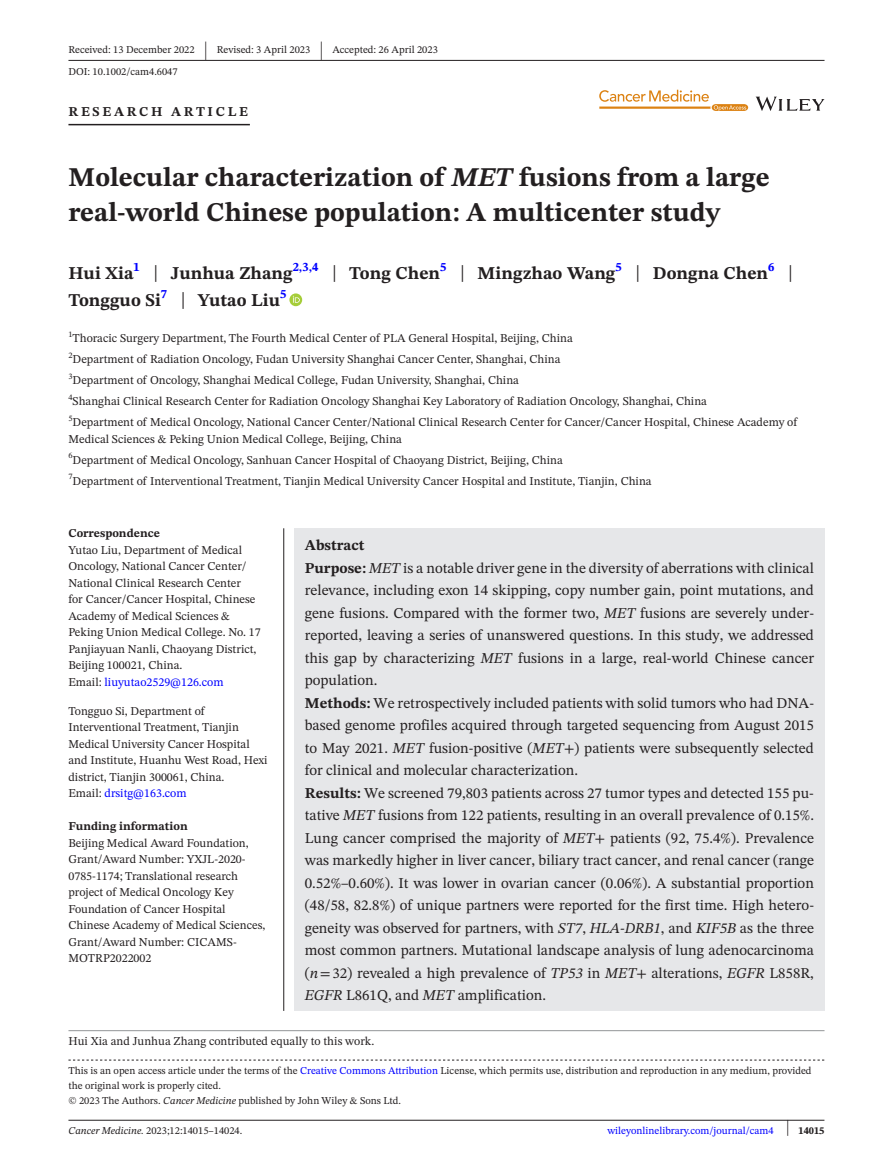
<style>
.page{position:relative;width:893px;height:1174px;background:#fff}
.page>*{position:absolute;margin:0;border:0;box-sizing:border-box;transform-origin:0 0}
.t1{font:700 27px/34.5px "STIX Two Text";color:#231f20}
.t2{font:25.65px "STIX Two Text";color:#231f20;scale:.49 1}
.t3{font:700 18px/27px "STIX Two Text";color:#231f20}
.t4{font:15px/22.5px "STIX Two Text";color:#231f20}
.t5{font:700 13.5px "STIX Two Text";letter-spacing:.2em;color:#231f20}
.t6{font:12px/16.5px "STIX Two Text";color:#231f20}
.t7{font:700 12px "STIX Two Text";color:#231f20}
.t8{font:10.5px/15px "STIX Two Text";color:#231f20}
.t9{font:10.5px "STIX Two Text";color:#00f}
.t10{font:8.4px "STIX Two Text";color:#231f20}
.s1{font-style:italic}
.s2{font-weight:400;font-size:23.4px}
.s3{color:#00f}
.s4{font-weight:700}
.s5{font-family:"STIX"}
.s6{font-size:22.2px;color:#231f20}
.s7{font-weight:700;color:#231f20}
</style>
<div class="page">
<hr style="left:68px;top:1119px;width:756px;height:1px;background:#231f20">
<svg style="left:756px;top:97px;width:68px;height:14px"></svg>
<svg style="left:599px;top:90px;width:149px;height:21px"></svg>
<hr style="left:68px;top:60px;width:756px;height:1px;background:#231f20">
<hr style="left:68px;top:124px;width:182px;height:1px;background:#231f20">
<svg style="left:289px;top:293px;width:13px;height:13px"></svg>
<svg style="left:293px;top:296px;width:7px;height:7px"></svg>
<svg style="left:68px;top:1059px;width:756px;height:1px"></svg>
<hr style="left:68px;top:1030px;width:756px;height:1px;background:#939598">
<div style="left:294px;top:528px;width:530px;height:483px;background:#e6e7e9"></div>
<hr style="left:283px;top:528px;width:1px;height:483px;background:#231f20">
<p class="t8" style="left:68px;top:42px;width:128px">Received: 13 December 2022</p>
<h2 class="t2" style="left:204px;top:32px;width:8px">|</h2>
<p class="t8" style="left:217px;top:42px;width:95px">Revised: 3 April 2023</p>
<h2 class="t2" style="left:320px;top:32px;width:8px">|</h2>
<p class="t8" style="left:332px;top:42px;width:107px">Accepted: 26 April 2023</p>
<p class="t8" style="left:68px;top:64px;width:111px">DOI: 10.1002/cam4.6047</p>
<p class="t5" style="left:68px;top:101px;width:181px">RESEARCH ARTICLE</p>
<h1 class="t1" style="left:68px;top:161px;width:703px">Molecular characterization of <span class="s1">MET</span> fusions from a large real-world Chinese population: A multicenter study</h1>
<h3 class="t3" style="left:68px;top:260px;width:726px">Hui Xia<sup>1</sup> <span class="s2">|</span> Junhua Zhang<sup>2,3,4</sup> <span class="s2">|</span> Tong Chen<sup>5</sup> <span class="s2">|</span> Mingzhao Wang<sup>5</sup> <span class="s2">|</span> Dongna Chen<sup>6</sup> <span class="s2">|<br></span>Tongguo Si<sup>7</sup> <span class="s2">|</span> Yutao Liu<sup>5</sup></h3>
<p class="t6" style="left:68px;top:328px;width:640px;line-height:21px"><sup>1</sup>Thoracic Surgery Department, The Fourth Medical Center of PLA General Hospital, Beijing, China<br><sup>2</sup>Department of Radiation Oncology, Fudan University Shanghai Cancer Center, Shanghai, China<br><sup>3</sup>Department of Oncology, Shanghai Medical College, Fudan University, Shanghai, China<br><sup>4</sup>Shanghai Clinical Research Center for Radiation Oncology Shanghai Key Laboratory of Radiation Oncology, Shanghai, China</p>
<p class="t10" style="left:68px;top:412px;width:6px">5</p>
<p class="t6" style="left:68px;top:414px;width:730px;text-indent:4px">Department of Medical Oncology, National Cancer Center/National Clinical Research Center for Cancer/Cancer Hospital, Chinese Academy of<br>Medical Sciences &amp; Peking Union Medical College, Beijing, China</p>
<p class="t10" style="left:68px;top:449px;width:6px">6</p>
<p class="t6" style="left:73px;top:451px;width:492px">Department of Medical Oncology, Sanhuan Cancer Hospital of Chaoyang District, Beijing, China</p>
<p class="t10" style="left:68px;top:470px;width:6px">7</p>
<p class="t6" style="left:73px;top:472px;width:581px">Department of Interventional Treatment, Tianjin Medical University Cancer Hospital and Institute, Tianjin, China</p>
<p class="t7" style="left:68px;top:525px;width:93px">Correspondence</p>
<p class="t6" style="left:68px;top:541px;width:194px">Yutao Liu, Department of Medical Oncology, National Cancer Center/ National Clinical Research Center<br>for Cancer/Cancer Hospital, Chinese Academy of Medical Sciences &amp; Peking Union Medical College. No. 17<br>Panjiayuan Nanli, Chaoyang District, Beijing 100021, China.<br>Email: <span class="s3">liuyutao2529@126.com</span></p>
<p class="t6" style="left:68px;top:702px;width:201px">Tongguo Si, Department of<br>Interventional Treatment, Tianjin<br>Medical University Cancer Hospital and Institute, Huanhu West Road, Hexi district, Tianjin 300061, China.<br>Email: <span class="s3">drsitg@163.com</span></p>
<p class="t7" style="left:68px;top:817px;width:121px">Funding information</p>
<p class="t6" style="left:68px;top:834px;width:198px">Beijing Medical Award Foundation,<br>Grant/Award Number: YXJL-2020-<br>0785-1174; Translational research project of Medical Oncology Key<br>Foundation of Cancer Hospital<br>Chinese Academy of Medical Sciences,<br>Grant/Award Number: CICAMS-<br>MOTRP2022002</p>
<p class="t4" style="left:305px;top:534px;width:511px"><span class="s4">Abstract<br>Purpose:</span> <span class="s1">MET</span> is a notable driver gene in the diversity of aberrations with clinical relevance, including exon 14 skipping, copy number gain, point mutations, and gene fusions. Compared with the former two, <span class="s1">MET</span> fusions are severely under&shy;reported, leaving a series of unanswered questions. In this study, we addressed this gap by characterizing <span class="s1">MET</span> fusions in a large, real-world Chinese cancer population.<br><span class="s4">Methods:</span> We retrospectively included patients with solid tumors who had DNA&shy;based genome profiles acquired through targeted sequencing from August 2015 to May 2021. <span class="s1">MET</span> fusion-positive (<span class="s1">MET</span><span class="s5">+</span>) patients were subsequently selected for clinical and molecular characterization.<br><span class="s4">Results:</span> We screened 79,803 patients across 27 tumor types and detected 155 pu&shy;tative <span class="s1">MET</span> fusions from 122 patients, resulting in an overall prevalence of 0.15%.<br>Lung cancer comprised the majority of <span class="s1">MET</span><span class="s5">+</span> patients (92, 75.4%). Prevalence was markedly higher in liver cancer, biliary tract cancer, and renal cancer (range 0.52%–0.60%). It was lower in ovarian cancer (0.06%). A substantial proportion (48/58, 82.8%) of unique partners were reported for the first time. High hetero&shy;geneity was observed for partners, with <span class="s1">ST7</span>, <span class="s1">HLA-DRB1</span>, and <span class="s1">KIF5B</span> as the three most common partners. Mutational landscape analysis of lung adenocarcinoma (<span class="s1">n</span><span class="s5">=</span>32) revealed a high prevalence of <span class="s1">TP53</span> in <span class="s1">MET</span><span class="s5">+</span> alterations, <span class="s1">EGFR</span> L858R, <span class="s1">EGFR</span> L861Q, and <span class="s1">MET</span> amplification.</p>
<p class="t6" style="left:68px;top:1032px;width:307px">Hui Xia and Junhua Zhang contributed equally to this work.</p>
<p class="t8" style="left:68px;top:1063px;width:745px">This is an open access article under the terms of the <span class="s3">Creative Commons Attribution</span> License, which permits use, distribution and reproduction in any medium, provided the original work is properly cited.<br>© 2023 The Authors. <span class="s1">Cancer Medicine</span> published by John Wiley &amp; Sons Ltd.</p>
<p class="t8" style="left:68px;top:1123px;width:175px"><span class="s1">Cancer Medicine.</span> 2023;12:14015–14024.</p>
<p class="t9" style="left:607px;top:1123px;width:219px">wileyonlinelibrary.com/journal/cam4 <span class="s6">|</span> <span class="s7">14015</span></p>
</div>
